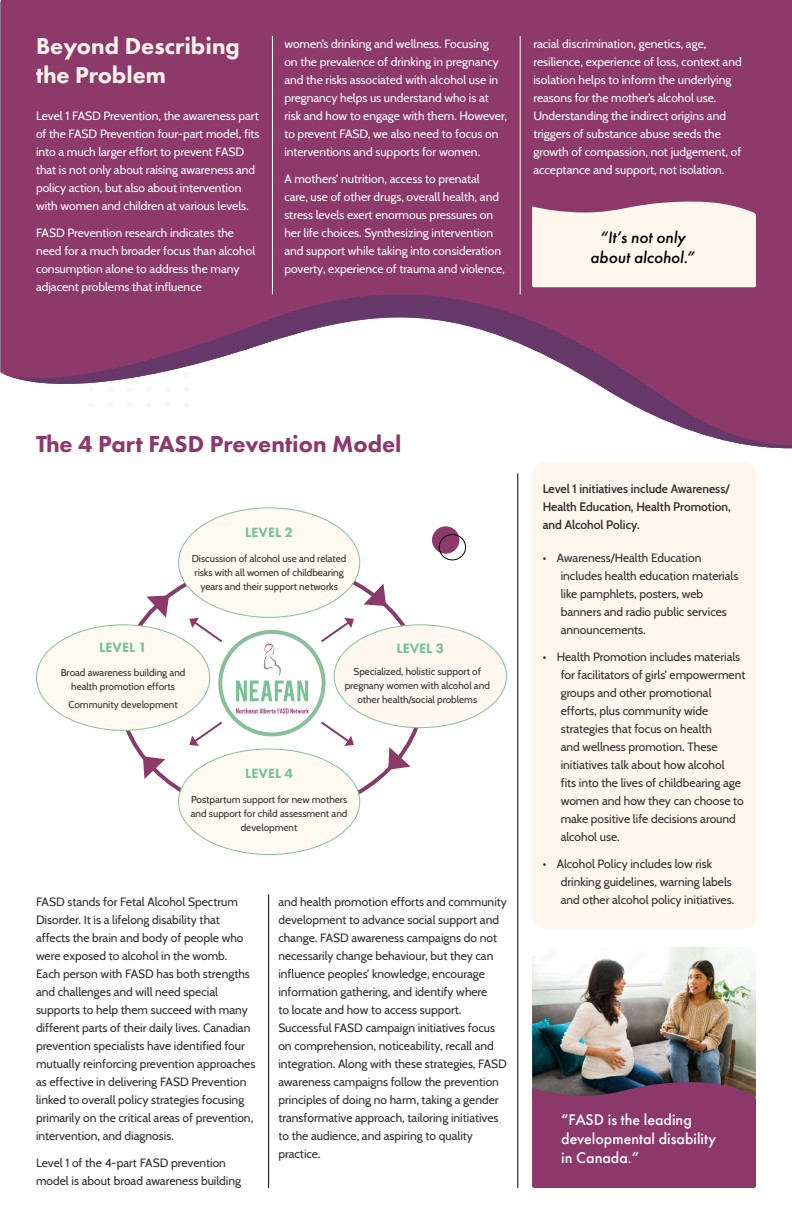
<style>
.page{position:relative;width:792px;height:1224px;background:#fff}
.page>*{position:absolute;margin:0;border:0;box-sizing:border-box;transform-origin:0 0}
.t1{font:800 24px "Futura PT";color:#8e376c}
.t2{font:800 24px/28.8px "Futura PT";color:#fff3ea}
.t3{font:italic 500 17px/20.4px "Futura PT";color:#000;text-align:center}
.t4{font:500 16px/19.2px "Futura PT";color:#fff}
.t5{font:800 14px "Futura PT";color:#78c196}
.t6{font:12px/18px "Cabin";color:#2d2d2c}
.t7{font:12px/18px "Cabin";color:#fff}
.t8{font:600 12px/18px "Cabin";color:#2d2d2c;text-align:justify}
.t9{font:10px/14px "Cabin";color:#2d2d2c;text-align:center}
.s1{font-weight:700}
</style>
<div class="page">
<img style="left:532px;top:947px;width:224px;height:134px">
<div style="left:1px;top:0;width:791px;height:239px;background:#8d396a"></div>
<svg style="left:0;top:239px;width:792px;height:210px;fill:#8d396a"></svg>
<div style="left:432px;top:526px;width:27px;height:28px;background:#8d396a;border-radius:50%"></div>
<div style="left:439px;top:534px;width:27px;height:26px;border:1px solid #000;border-radius:50%"></div>
<hr style="left:520px;top:36px;width:1px;height:258px;background:#fff">
<svg style="left:532px;top:201px;width:224px;height:86px;background:#f6e8e3"></svg>
<hr style="left:268px;top:894px;width:1px;height:294px;background:#000">
<svg style="left:532px;top:1081px;width:224px;height:107px;background:#873868"></svg>
<div style="left:179px;top:508px;width:181px;height:109px;background:#fffbf2;border-radius:50%"></div>
<div style="left:334px;top:625px;width:172px;height:103px;background:#fff8f1;border-radius:50%"></div>
<div style="left:179px;top:749px;width:181px;height:105px;background:#fffbf2;border-radius:50%"></div>
<div style="left:36px;top:625px;width:174px;height:105px;background:#fffbf2;border-radius:50%"></div>
<div style="left:218px;top:630px;width:108px;height:106px;border:4px solid #87c09b;border-radius:50%"></div>
<img style="left:236px;top:680px;width:73px;height:34px">
<img style="left:264px;top:643px;width:18px;height:34px">
<div style="left:532px;top:462px;width:224px;height:466px;background:#fff6ed;border-radius:12px"></div>
<hr style="left:517px;top:473px;width:1px;height:715px;background:#000">
<svg style="left:364px;top:584px;width:22px;height:22px"></svg>
<svg style="left:146px;top:595px;width:23px;height:23px"></svg>
<svg style="left:388px;top:747px;width:23px;height:23px"></svg>
<svg style="left:143px;top:756px;width:22px;height:23px"></svg>
<svg style="left:321px;top:721px;width:33px;height:25px"></svg>
<svg style="left:189px;top:721px;width:34px;height:25px"></svg>
<svg style="left:321px;top:618px;width:33px;height:26px"></svg>
<svg style="left:189px;top:618px;width:34px;height:26px"></svg>
<hr style="left:272px;top:36px;width:1px;height:258px;background:#fff">
<h1 class="t2" style="left:36px;top:32px;width:205px">Beyond Describing the Problem</h1>
<p class="t7" style="left:36px;top:106px;width:225px">Level 1 FASD Prevention, the awareness part of the FASD Prevention four-part model, fits into a much larger effort to prevent FASD that is not only about raising awareness and policy action, but also about intervention with women and children at various levels.</p>
<p class="t7" style="left:36px;top:223px;width:221px">FASD Prevention research indicates the need for a much broader focus than alcohol consumption alone to address the many adjacent problems that influence</p>
<p class="t7" style="left:284px;top:34px;width:224px">women’s drinking and wellness. Focusing<br>on the prevalence of drinking in pregnancy and the risks associated with alcohol use in pregnancy helps us understand who is at risk and how to engage with them. However, to prevent FASD, we also need to focus on interventions and supports for women.</p>
<p class="t7" style="left:284px;top:169px;width:222px">A mothers’ nutrition, access to prenatal care, use of other drugs, overall health, and stress levels exert enormous pressures on her life choices. Synthesizing intervention and support while taking into consideration poverty, experience of trauma and violence,</p>
<p class="t7" style="left:533px;top:34px;width:210px">racial discrimination, genetics, age, resilience, experience of loss, context and isolation helps to inform the underlying reasons for the mother’s alcohol use.<br>Understanding the indirect origins and triggers of substance abuse seeds the growth of compassion, not judgement, of acceptance and support, not isolation.</p>
<h2 class="t3" style="left:590px;top:227px;width:106px">“It’s not only about alcohol.”</h2>
<h1 class="t1" style="left:36px;top:429px;width:367px">The 4 Part FASD Prevention Model</h1>
<p class="t5" style="left:245px;top:523px;width:49px">LEVEL 2</p>
<p class="t5" style="left:99px;top:639px;width:49px">LEVEL 1</p>
<p class="t9" style="left:192px;top:551px;width:156px">Discussion of alcohol use and related risks with all women of childbearing years and their support networks</p>
<p class="t5" style="left:396px;top:640px;width:49px">LEVEL 3</p>
<p class="t9" style="left:61px;top:664px;width:126px">Broad awareness building and health promotion efforts</p>
<p class="t9" style="left:68px;top:697px;width:111px">Community development</p>
<p class="t5" style="left:245px;top:765px;width:49px">LEVEL 4</p>
<p class="t9" style="left:345px;top:664px;width:147px">Specialized, holistic support of pregnany women with alcohol and other health/social problems</p>
<p class="t9" style="left:191px;top:792px;width:158px">Postpartum support for new mothers and support for child assessment and development</p>
<p class="t6" style="left:36px;top:892px;width:221px">FASD stands for Fetal Alcohol Spectrum Disorder. It is a lifelong disability that affects the brain and body of people who were exposed to alcohol in the womb.<br>Each person with FASD has both strengths and challenges and will need special supports to help them succeed with many different parts of their daily lives. Canadian prevention specialists have identified four mutually reinforcing prevention approaches as effective in delivering FASD Prevention linked to overall policy strategies focusing primarily on the critical areas of prevention, intervention, and diagnosis.</p>
<p class="t6" style="left:36px;top:1153px;width:207px">Level 1 of the 4-part FASD prevention model is about broad awareness building</p>
<p class="t6" style="left:278px;top:892px;width:230px">and health promotion efforts and community development to advance social support and change. FASD awareness campaigns do not necessarily change behaviour, but they can influence peoples’ knowledge, encourage information gathering, and identify where<br>to locate and how to access support.<br>Successful FASD campaign initiatives focus on comprehension, noticeability, recall and integration. Along with these strategies, FASD awareness campaigns follow the prevention principles of doing no harm, taking a gender transformative approach, tailoring initiatives to the audience, and aspiring to quality practice.</p>
<p class="t8" style="left:543px;top:479px;width:190px">Level 1 initiatives include Awareness/ Health Education, Health Promotion, and Alcohol Policy.</p>
<p class="t6" style="left:561px;top:548px;width:179px;text-indent:-18px"><span class="s1">•</span> Awareness/Health Education includes health education materials like pamphlets, posters, web banners and radio public services announcements.</p>
<p class="t6" style="left:561px;top:647px;width:186px;text-indent:-18px"><span class="s1">•</span> Health Promotion includes materials for facilitators of girls’ empowerment groups and other promotional efforts, plus community wide strategies that focus on health<br>and wellness promotion. These initiatives talk about how alcohol<br>fits into the lives of childbearing age women and how they can choose to make positive life decisions around alcohol use.</p>
<p class="t6" style="left:561px;top:854px;width:175px;text-indent:-18px"><span class="s1">•</span> Alcohol Policy includes low risk drinking guidelines, warning labels and other alcohol policy initiatives.</p>
<h3 class="t4" style="left:561px;top:1110px;width:156px">“FASD is the leading developmental disability in Canada.”</h3>
</div>
